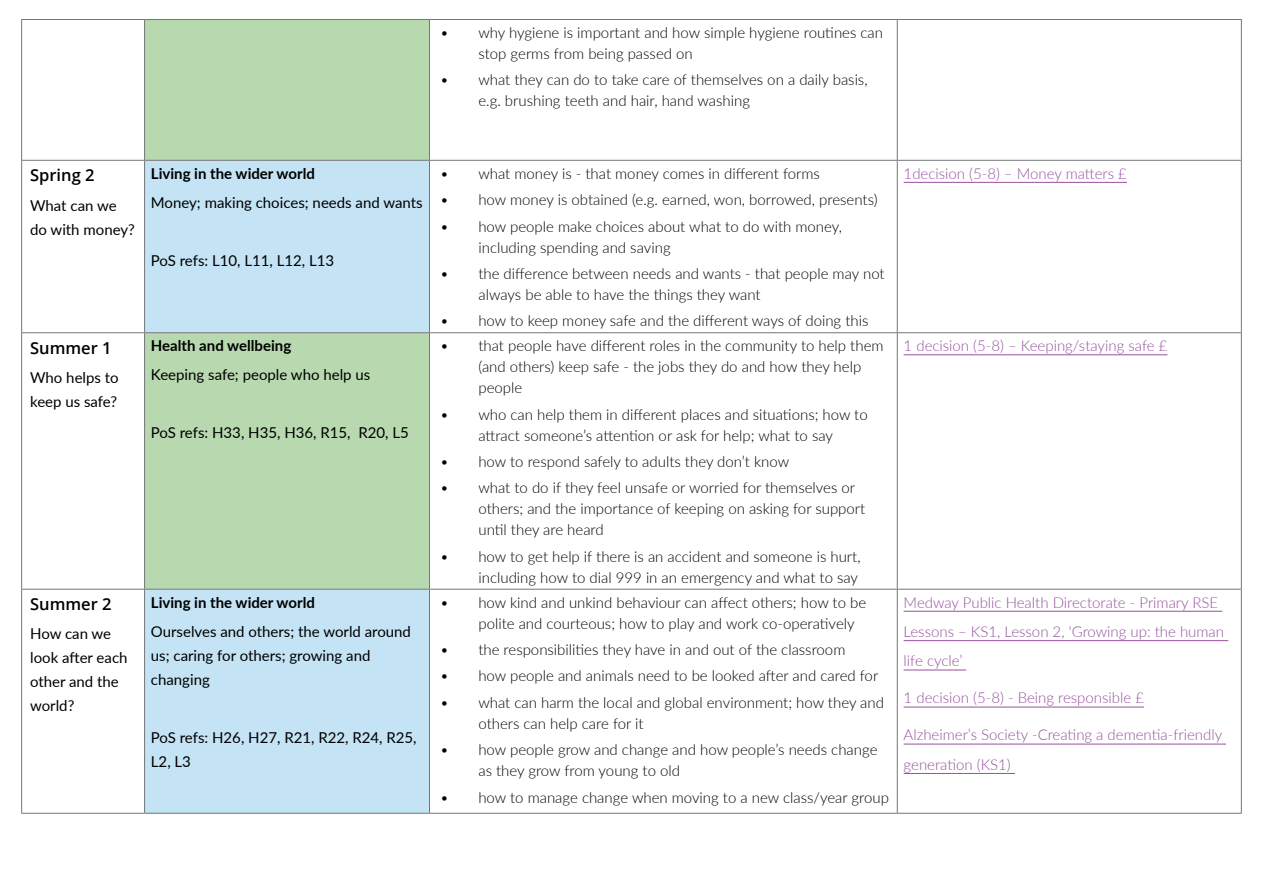
<style>
.page{position:relative;width:1263px;height:893px;background:#fff}
.page>*{position:absolute;margin:0;border:0;box-sizing:border-box;transform-origin:0 0}
.t1{font:600 16.5px "Open Sans";color:#000}
.t2{font:300 15px/21px "Lato";color:#000}
.t3{font:15px/24px "Lato";color:#000}
.t4{font:300 15px/29.4px "Lato";color:#95519e}
.t5{font:700 15px "Lato";color:#000}
</style>
<div class="page">
<div style="left:145px;top:20px;width:284px;height:140px;background:#b8d9af"></div>
<svg style="left:145px;top:161px;width:284px;height:652px;background:#bfded8"></svg>
<hr style="left:21px;top:19px;width:124px;height:1px;background:#747679">
<hr style="left:21px;top:20px;width:1px;height:140px;background:#747679">
<hr style="left:145px;top:19px;width:284px;height:1px;background:#747679">
<hr style="left:144px;top:20px;width:1px;height:140px;background:#747679">
<hr style="left:429px;top:19px;width:468px;height:1px;background:#747679">
<hr style="left:429px;top:20px;width:1px;height:140px;background:#747679">
<hr style="left:897px;top:19px;width:345px;height:1px;background:#747679">
<hr style="left:897px;top:20px;width:1px;height:140px;background:#747679">
<hr style="left:1241px;top:20px;width:1px;height:140px;background:#747679">
<hr style="left:21px;top:160px;width:124px;height:1px;background:#747679">
<hr style="left:21px;top:161px;width:1px;height:171px;background:#747679">
<hr style="left:145px;top:160px;width:284px;height:1px;background:#747679">
<hr style="left:144px;top:161px;width:1px;height:171px;background:#747679">
<hr style="left:429px;top:160px;width:468px;height:1px;background:#747679">
<hr style="left:429px;top:161px;width:1px;height:171px;background:#747679">
<hr style="left:897px;top:160px;width:345px;height:1px;background:#747679">
<hr style="left:897px;top:161px;width:1px;height:171px;background:#747679">
<hr style="left:1241px;top:161px;width:1px;height:171px;background:#747679">
<hr style="left:21px;top:332px;width:124px;height:1px;background:#747679">
<hr style="left:21px;top:333px;width:1px;height:256px;background:#747679">
<hr style="left:145px;top:332px;width:284px;height:1px;background:#747679">
<hr style="left:144px;top:333px;width:1px;height:256px;background:#747679">
<hr style="left:429px;top:332px;width:468px;height:1px;background:#747679">
<hr style="left:429px;top:333px;width:1px;height:256px;background:#747679">
<hr style="left:897px;top:332px;width:345px;height:1px;background:#747679">
<hr style="left:897px;top:333px;width:1px;height:256px;background:#747679">
<hr style="left:1241px;top:333px;width:1px;height:256px;background:#747679">
<hr style="left:21px;top:589px;width:124px;height:1px;background:#747679">
<hr style="left:21px;top:590px;width:1px;height:223px;background:#747679">
<hr style="left:145px;top:589px;width:284px;height:1px;background:#747679">
<hr style="left:144px;top:590px;width:1px;height:223px;background:#747679">
<hr style="left:429px;top:589px;width:468px;height:1px;background:#747679">
<hr style="left:429px;top:590px;width:1px;height:223px;background:#747679">
<hr style="left:897px;top:589px;width:345px;height:1px;background:#747679">
<hr style="left:897px;top:590px;width:1px;height:223px;background:#747679">
<hr style="left:1241px;top:590px;width:1px;height:223px;background:#747679">
<hr style="left:21px;top:813px;width:124px;height:1px;background:#747679">
<hr style="left:145px;top:813px;width:284px;height:1px;background:#747679">
<hr style="left:429px;top:813px;width:468px;height:1px;background:#747679">
<hr style="left:897px;top:813px;width:345px;height:1px;background:#747679">
<hr style="left:904px;top:182px;width:223px;height:1px;background:#95529b">
<hr style="left:904px;top:355px;width:263px;height:1px;background:#95529b">
<hr style="left:904px;top:611px;width:318px;height:1px;background:#95529b">
<hr style="left:904px;top:640px;width:324px;height:1px;background:#95529b">
<hr style="left:904px;top:670px;width:62px;height:1px;background:#95529b">
<hr style="left:904px;top:707px;width:240px;height:1px;background:#95529b">
<hr style="left:904px;top:744px;width:322px;height:1px;background:#95529b">
<hr style="left:904px;top:773px;width:111px;height:1px;background:#95529b">
<p class="t2" style="left:478px;top:22px;width:406px;text-indent:-38px">• why hygiene is important and how simple hygiene routines can stop germs from being passed on</p>
<p class="t2" style="left:478px;top:69px;width:391px;text-indent:-38px">• what they can do to take care of themselves on a daily basis, e.g. brushing teeth and hair, hand washing</p>
<p class="t1" style="left:30px;top:164px;width:66px">Spring 2</p>
<p class="t3" style="left:30px;top:192px;width:106px">What can we do with money?</p>
<p class="t5" style="left:151px;top:162px;width:165px">Living in the wider world</p>
<p class="t3" style="left:151px;top:190px;width:273px">Money; making choices; needs and wants</p>
<p class="t3" style="left:151px;top:248px;width:185px">PoS refs: L10, L11, L12, L13</p>
<p class="t1" style="left:30px;top:337px;width:83px">Summer 1</p>
<p class="t3" style="left:30px;top:365px;width:90px">Who helps to keep us safe?</p>
<p class="t5" style="left:151px;top:335px;width:142px">Health and wellbeing</p>
<p class="t3" style="left:151px;top:362px;width:221px">Keeping safe; people who help us</p>
<p class="t3" style="left:151px;top:420px;width:259px">PoS refs: H33, H35, H36, R15, R20, L5</p>
<p class="t1" style="left:30px;top:593px;width:83px">Summer 2</p>
<p class="t3" style="left:30px;top:621px;width:99px">How can we look after each other and the world?</p>
<p class="t5" style="left:151px;top:591px;width:165px">Living in the wider world</p>
<p class="t3" style="left:151px;top:619px;width:262px">Ourselves and others; the world around us; caring for others; growing and changing</p>
<p class="t3" style="left:151px;top:725px;width:267px">PoS refs: H26, H27, R21, R22, R24, R25,<br>L2, L3</p>
<p class="t2" style="left:440px;top:162px;width:381px">• what money is - that money comes in different forms</p>
<p class="t2" style="left:440px;top:189px;width:439px">• how money is obtained (e.g. earned, won, borrowed, presents)</p>
<p class="t2" style="left:478px;top:215px;width:365px;text-indent:-38px">• how people make choices about what to do with money, including spending and saving</p>
<p class="t2" style="left:478px;top:263px;width:408px;text-indent:-38px">• the difference between needs and wants - that people may not always be able to have the things they want</p>
<p class="t2" style="left:440px;top:310px;width:430px">• how to keep money safe and the different ways of doing this</p>
<p class="t2" style="left:478px;top:335px;width:407px;text-indent:-38px">• that people have different roles in the community to help them (and others) keep safe - the jobs they do and how they help people</p>
<p class="t2" style="left:440px;top:403px;width:429px;text-align:center">• who can help them in different places and situations; how to attract someone’s attention or ask for help; what to say</p>
<p class="t2" style="left:440px;top:451px;width:351px">• how to respond safely to adults they don’t know</p>
<p class="t2" style="left:478px;top:477px;width:388px;text-indent:-38px">• what to do if they feel unsafe or worried for themselves or others; and the importance of keeping on asking for support until they are heard</p>
<p class="t2" style="left:440px;top:545px;width:422px;text-align:right">• how to get help if there is an accident and someone is hurt, including how to dial 999 in an emergency and what to say</p>
<p class="t2" style="left:478px;top:591px;width:389px;text-indent:-38px">• how kind and unkind behaviour can affect others; how to be polite and courteous; how to play and work co-operatively</p>
<p class="t2" style="left:440px;top:639px;width:407px">• the responsibilities they have in and out of the classroom</p>
<p class="t2" style="left:440px;top:665px;width:440px">• how people and animals need to be looked after and cared for</p>
<p class="t2" style="left:478px;top:691px;width:407px;text-indent:-38px">• what can harm the local and global environment; how they and others can help care for it</p>
<p class="t2" style="left:478px;top:739px;width:401px;text-indent:-38px">• how people grow and change and how people’s needs change as they grow from young to old</p>
<p class="t2" style="left:440px;top:786px;width:450px">• how to manage change when moving to a new class/year group</p>
<p class="t4" style="left:904px;top:158px;width:225px">1decision (5-8) – Money matters £</p>
<p class="t4" style="left:904px;top:331px;width:265px">1 decision (5-8) – Keeping/staying safe £</p>
<p class="t4" style="left:904px;top:587px;width:322px">Medway Public Health Directorate - Primary RSE<br>Lessons – KS1, Lesson 2, ‘Growing up: the human life cycle’</p>
<p class="t4" style="left:904px;top:683px;width:242px">1 decision (5-8) - Being responsible £</p>
<p class="t4" style="left:904px;top:720px;width:320px">Alzheimer’s Society -Creating a dementia-friendly generation (KS1)</p>
</div>
